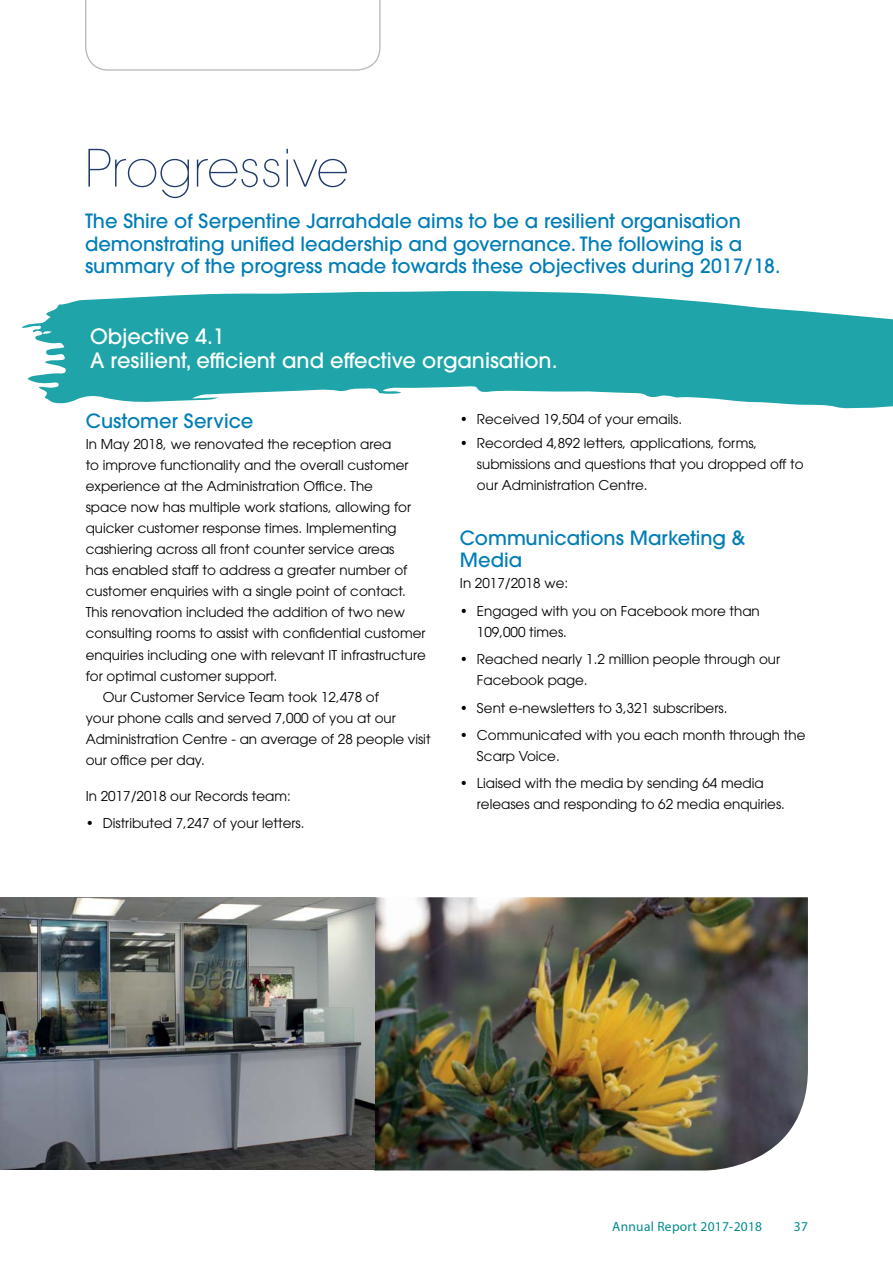
<style>
.page{position:relative;width:893px;height:1263px;background:#fff}
.page>*{position:absolute;margin:0;border:0;box-sizing:border-box;transform-origin:0 0}
.Head1{font:200 51px "ITC Avant Garde Pro";color:#1f396a}
.Head_2{font:500 21px/24px "ITC Avant Garde Pro";color:#fff}
.Head_3{font:500 19.5px/22.5px "ITC Avant Garde Pro";color:#007db7}
.Head_4{font:500 19.5px/22.5px "ITC Avant Garde Pro";color:#007db7}
.Normal_first_para{font:13.5px/21px "ITC Avant Garde Pro";color:#000}
.t1{font:13.5px "Myriad Pro";letter-spacing:.02em;color:#008c8e}
</style>
<div class="page">
<svg style="left:85px;top:0;width:296px;height:71px"></svg>
<svg style="left:21px;top:291px;width:872px;height:118px;fill:#1fa5a9"></svg>
<img style="left:1px;top:897px;width:807px;height:273px">
<p class="Head1" style="left:85px;top:136px;width:265px">Progressive</p>
<p class="Head_3" style="left:85px;top:210px;width:697px">The Shire of Serpentine Jarrahdale aims to be a resilient organisation demonstrating unified leadership and governance. The following is a summary of the progress made towards these objectives during 2017/18.</p>
<p class="Head_2" style="left:90px;top:324px;width:469px">Objective 4.1<br>A resilient, efficient and effective organisation.</p>
<p class="Head_3" style="left:86px;top:410px;width:169px">Customer Service</p>
<p class="Normal_first_para" style="left:86px;top:434px;width:342px">In May 2018, we renovated the reception area<br>to improve functionality and the overall customer experience at the Administration Office. The<br>space now has multiple work stations, allowing for quicker customer response times. Implementing cashiering across all front counter service areas<br>has enabled staff to address a greater number of customer enquiries with a single point of contact.<br>This renovation included the addition of two new consulting rooms to assist with confidential customer enquiries including one with relevant IT infrastructure for optimal customer support.</p>
<p class="Normal_first_para" style="left:86px;top:686px;width:346px;text-indent:17px">Our Customer Service Team took 12,478 of<br>your phone calls and served 7,000 of you at our Administration Centre - an average of 28 people visit our office per day.</p>
<p class="Normal_first_para" style="left:86px;top:785px;width:207px">In 2017/2018 our Records team:</p>
<p class="Normal_first_para" style="left:86px;top:812px;width:220px">• Distributed 7,247 of your letters.</p>
<p class="Normal_first_para" style="left:460px;top:408px;width:224px">• Received 19,504 of your emails.</p>
<p class="Normal_first_para" style="left:477px;top:433px;width:328px;text-indent:-17px">• Recorded 4,892 letters, applications, forms, submissions and questions that you dropped off to our Administration Centre.</p>
<p class="Head_4" style="left:460px;top:526px;width:287px">Communications Marketing &amp;<br>Media</p>
<p class="Normal_first_para" style="left:460px;top:573px;width:110px">In 2017/2018 we:</p>
<p class="Normal_first_para" style="left:477px;top:600px;width:284px;text-indent:-17px">• Engaged with you on Facebook more than<br>109,000 times.</p>
<p class="Normal_first_para" style="left:477px;top:649px;width:305px;text-indent:-17px">• Reached nearly 1.2 million people through our<br>Facebook page.</p>
<p class="Normal_first_para" style="left:460px;top:697px;width:269px">• Sent e-newsletters to 3,321 subscribers.</p>
<p class="Normal_first_para" style="left:477px;top:724px;width:330px;text-indent:-17px">• Communicated with you each month through the<br>Scarp Voice.</p>
<p class="Normal_first_para" style="left:477px;top:773px;width:309px;text-indent:-17px">• Liaised with the media by sending 64 media releases and responding to 62 media enquiries.</p>
<p class="t1" style="left:612px;top:1218px;width:151px">Annual Report 2017-2018</p>
<p class="t1" style="left:794px;top:1218px;width:16px">37</p>
</div>
